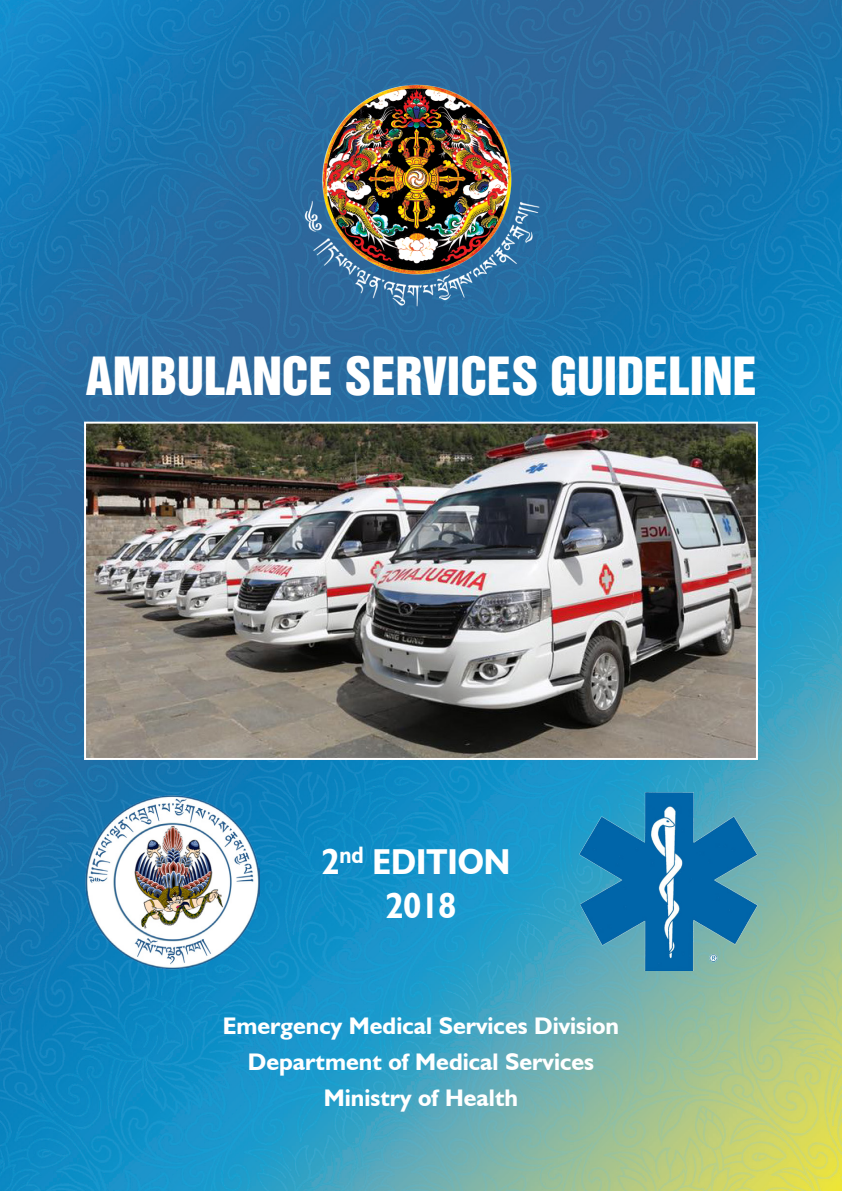
<style>
.page{position:relative;width:842px;height:1191px;background:#fff}
.page>*{position:absolute;margin:0;border:0;box-sizing:border-box;transform-origin:0 0}
.t1{font:48.2px "Helvetica Inserat";color:#fff}
.t2{font:700 36px/43.2px "Humanist 521 BT";color:#fff;text-align:center;scale:.9 1}
.t3{font:700 24px/36px "Humanist 521 BT";color:#fff;text-align:center}
</style>
<div class="page">
<img style="left:0;top:0;width:842px;height:1191px">
<img style="left:297px;top:75px;width:248px;height:236px">
<img style="left:87px;top:424px;width:668px;height:333px">
<div style="left:84px;top:421px;width:674px;height:339px;border:2px solid #fff"></div>
<img style="left:570px;top:792px;width:200px;height:178px">
<img style="left:86px;top:795px;width:173px;height:174px">
<h1 class="t1" style="left:86px;top:347px;width:672px">AMBULANCE SERVICES GUIDELINE</h1>
<h2 class="t2" style="left:322px;top:839px;width:211px">2<sup>nd</sup> EDITION<br>2018</h2>
<p class="t3" style="left:223px;top:1007px;width:398px">Emergency Medical Services Division<br>Department of Medical Services<br>Ministry of Health</p>
</div>
